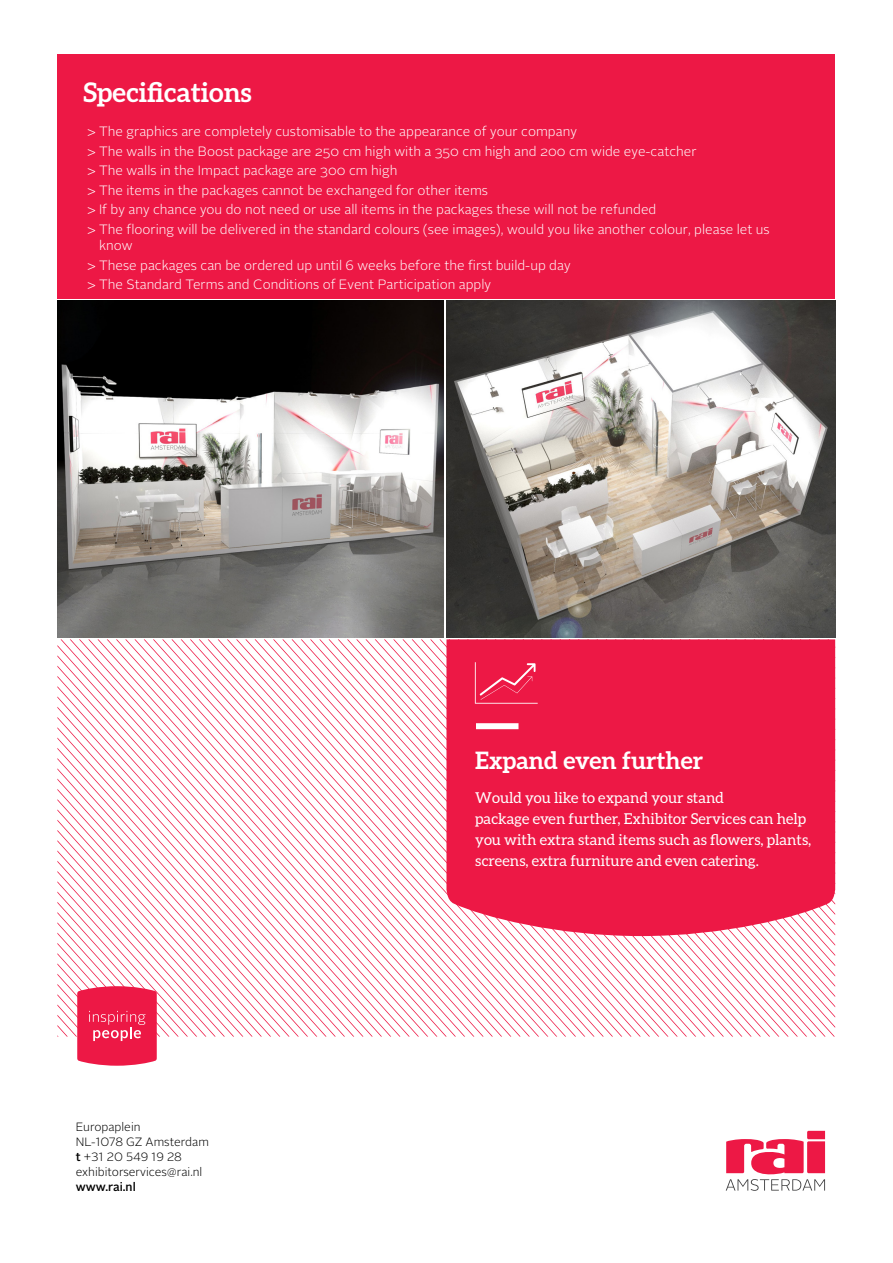
<style>
.page{position:relative;width:893px;height:1263px;background:#fff}
.page>*{position:absolute;margin:0;border:0;box-sizing:border-box;transform-origin:0 0}
.t1{font:700 27px "Aleo";color:#fff}
.t2{font:700 24px "Aleo";color:#fff}
.t3{font:15px/21px "Aleo";color:#fff}
.t4{font:300 13.5px/19.5px "Alright Sans";color:#fff}
.t5{font:300 12px "Alright Sans";color:#000}
.t6{font:500 12px "Alright Sans";color:#000}
.s1{font-weight:500}
</style>
<div class="page">
<svg style="left:752px;top:936px;width:55px;height:100px"></svg>
<svg style="left:566px;top:936px;width:186px;height:100px"></svg>
<svg style="left:144px;top:639px;width:55px;height:181px"></svg>
<svg style="left:208px;top:639px;width:358px;height:397px"></svg>
<img style="left:446px;top:300px;width:389px;height:337px">
<img style="left:57px;top:300px;width:386px;height:337px">
<svg style="left:726px;top:1131px;width:99px;height:60px"></svg>
<svg style="left:57px;top:820px;width:319px;height:246px"></svg>
<svg style="left:446px;top:639px;width:389px;height:297px;background:#ee3058"></svg>
<div style="left:475px;top:639px;width:360px;height:214px;background:#ed1845"></div>
<div style="left:57px;top:54px;width:778px;height:244px;background:#ed1845"></div>
<p class="t1" style="left:83px;top:77px;width:170px">Specifications</p>
<p class="t4" style="left:87px;top:122px;width:684px">&gt; The graphics are completely customisable to the appearance of your company<br>&gt; The walls in the Boost package are 250 cm high with a 350 cm high and 200 cm wide eye-catcher<br>&gt; The walls in the Impact package are 300 cm high<br>&gt; The items in the packages cannot be exchanged for other items<br>&gt; If by any chance you do not need or use all items in the packages these will not be refunded<br>&gt; The flooring will be delivered in the standard colours (see images), would you like another colour, please let us</p>
<p class="t4" style="left:87px;top:236px;width:485px;text-indent:12px">know<br>&gt; These packages can be ordered up until 6 weeks before the first build-up day &gt; The Standard Terms and Conditions of Event Participation apply</p>
<p class="t2" style="left:475px;top:746px;width:229px">Expand even further</p>
<p class="t5" style="left:76px;top:1118px;width:66px">Europaplein</p>
<p class="t5" style="left:76px;top:1133px;width:135px">NL-1078 GZ Amsterdam</p>
<p class="t5" style="left:76px;top:1148px;width:108px"><span class="s1">t</span> +31 20 549 19 28</p>
<p class="t5" style="left:76px;top:1163px;width:128px">exhibitorservices@rai.nl</p>
<p class="t6" style="left:76px;top:1178px;width:61px">www.rai.nl</p>
<p class="t3" style="left:475px;top:787px;width:250px">Would you like to expand your stand</p>
<p class="t3" style="left:475px;top:808px;width:338px">package even further, Exhibitor Services can help you with extra stand items such as flowers, plants, screens, extra furniture and even catering.</p>
</div>
